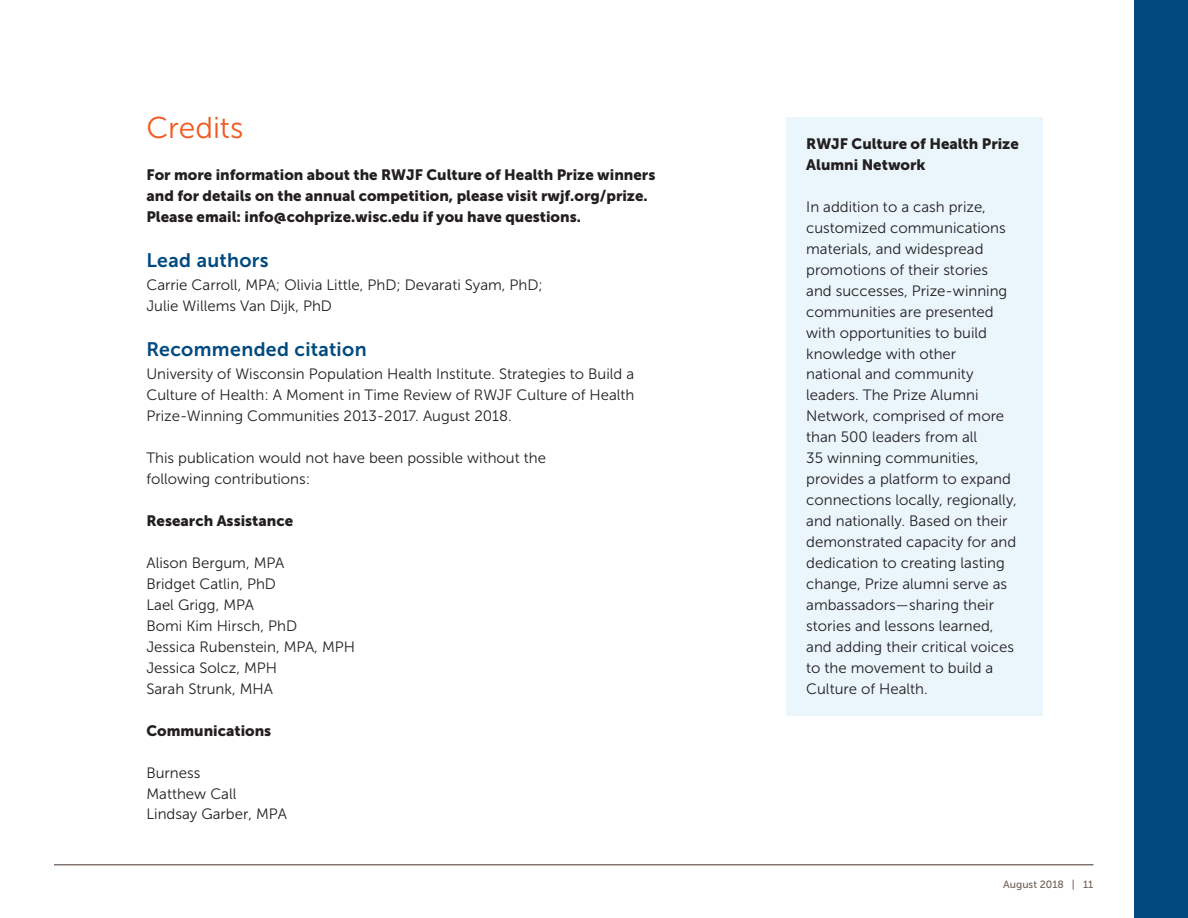
<style>
.page{position:relative;width:1188px;height:918px;background:#fff}
.page>*{position:absolute;margin:0;border:0;box-sizing:border-box;transform-origin:0 0}
.body_text{font:30px "Museo Sans 300";color:#f15921}
.body_text-2{font:19.5px "Museo Sans 700";letter-spacing:.015em;color:#004a7f}
.body_text-3{font:15px/21px "Museo Sans 300";color:#231f20}
.body_text-4{font:15px/21px "Museo Sans 900";color:#231f20}
.t1{font:10.5px "Museo Sans 500";color:#716259}
</style>
<div class="page">
<hr style="left:54px;top:864px;width:1039px;height:2px;background:#807470">
<div style="left:786px;top:117px;width:256px;height:599px;background:#eaf6fc"></div>
<div style="left:1134px;top:0;width:54px;height:918px;background:#004a7f"></div>
<p class="body_text" style="left:146px;top:112px;width:98px">Credits</p>
<p class="body_text-4" style="left:146px;top:164px;width:510px">For more information about the RWJF Culture of Health Prize winners and for details on the annual competition, please visit rwjf.org/prize.<br>Please email: info@cohprize.wisc.edu if you have questions.</p>
<p class="body_text-2" style="left:146px;top:249px;width:124px">Lead authors</p>
<p class="body_text-3" style="left:146px;top:274px;width:398px">Carrie Carroll, MPA; Olivia Little, PhD; Devarati Syam, PhD;<br>Julie Willems Van Dijk, PhD</p>
<p class="body_text-2" style="left:146px;top:338px;width:222px">Recommended citation</p>
<p class="body_text-3" style="left:146px;top:363px;width:490px;text-align:justify">University of Wisconsin Population Health Institute. Strategies to Build a Culture of Health: A Moment in Time Review of RWJF Culture of Health Prize-Winning Communities 2013-2017. August 2018.</p>
<p class="body_text-3" style="left:146px;top:447px;width:401px">This publication would not have been possible without the following contributions:</p>
<p class="body_text-4" style="left:146px;top:510px;width:148px">Research Assistance</p>
<p class="body_text-3" style="left:146px;top:552px;width:210px">Alison Bergum, MPA<br>Bridget Catlin, PhD<br>Lael Grigg, MPA<br>Bomi Kim Hirsch, PhD<br>Jessica Rubenstein, MPA, MPH<br>Jessica Solcz, MPH<br>Sarah Strunk, MHA</p>
<p class="body_text-4" style="left:146px;top:720px;width:126px">Communications</p>
<p class="body_text-3" style="left:146px;top:762px;width:142px">Burness<br>Matthew Call<br>Lindsay Garber, MPA</p>
<p class="body_text-4" style="left:806px;top:133px;width:214px">RWJF Culture of Health Prize<br>Alumni Network</p>
<p class="body_text-3" style="left:806px;top:196px;width:212px">In addition to a cash prize, customized communications materials, and widespread promotions of their stories and successes, Prize-winning communities are presented with opportunities to build knowledge with other<br>national and community leaders. The Prize Alumni<br>Network, comprised of more than 500 leaders from all<br>35 winning communities, provides a platform to expand connections locally, regionally, and nationally. Based on their demonstrated capacity for and dedication to creating lasting change, Prize alumni serve as ambassadors—sharing their stories and lessons learned, and adding their critical voices to the movement to build a<br>Culture of Health.</p>
<p class="t1" style="left:1003px;top:879px;width:92px">August 2018 | 11</p>
</div>
